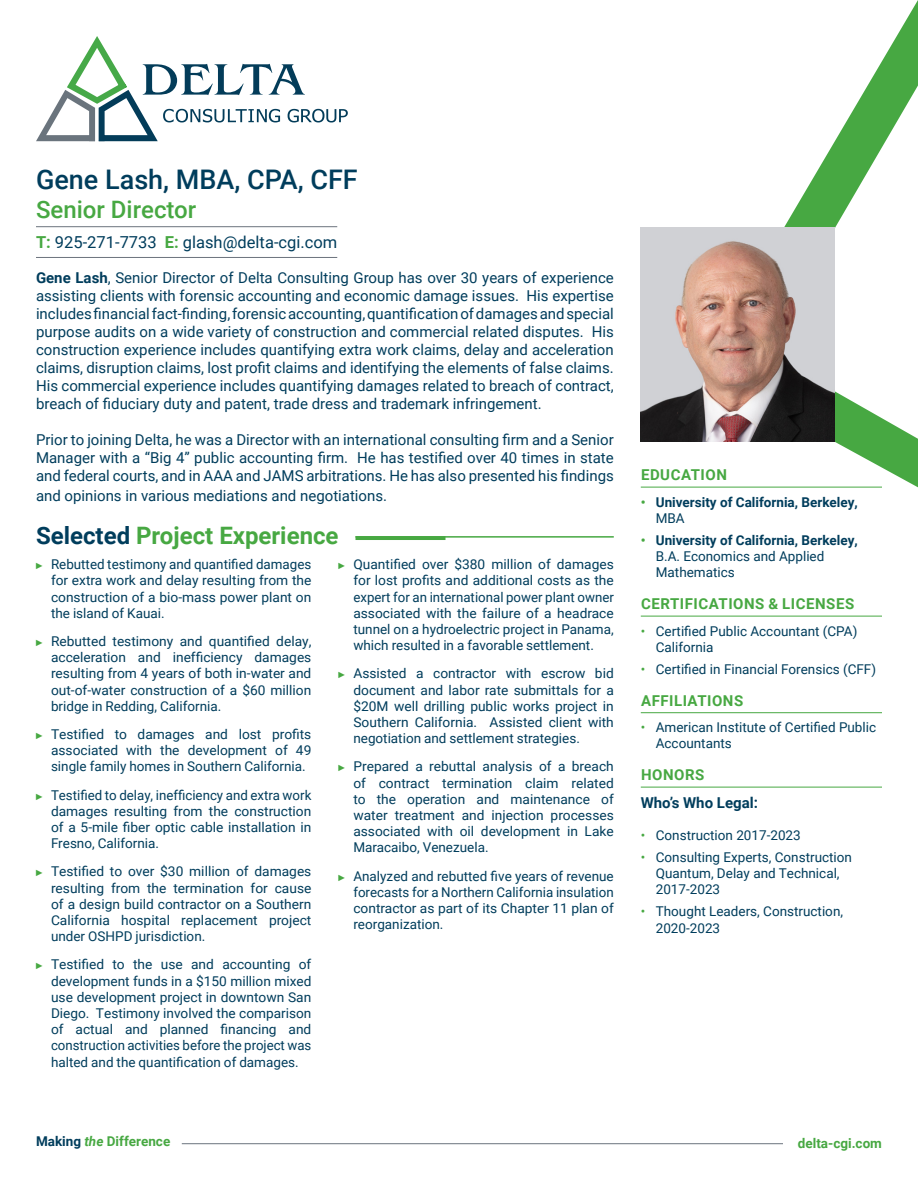
<style>
.page{position:relative;width:918px;height:1188px;background:#fff}
.page>*{position:absolute;margin:0;border:0;box-sizing:border-box;transform-origin:0 0}
.Person_Name_-_Aligned_Left{font:500 27px "Roboto";color:#003d5c}
.Section_Titles{font:700 24px "Roboto";color:#47a842}
.Job_Title{font:500 24px "Roboto";color:#47a842}
.Phone___Email{font:16.5px "Roboto";color:#003d5c}
.Overview{font:15px/18px "Roboto";color:#003d5c;text-align:justify}
.Right_Panel_Bold_Green_Title{font:700 15px "Roboto";letter-spacing:.035em;color:#47a842}
.Bold_Subtitle{font:700 15px "Roboto";color:#003d5c}
.t1{font:13.5px/16.2px "Roboto";color:#003d5c;text-align:justify}
.t2{font:700 13.5px/16.2px "Roboto";color:#003d5c}
.t3{font:700 13.5px "Roboto";color:#47a842}
.s1{font-weight:700;color:#47a842}
.s2{font-weight:700}
.s3{color:#003d5c}
.s4{font-family:"Arial Narrow";font-weight:700;font-size:9px;color:#47a842}
.s5{color:#47a842}
.s6{font-weight:400}
.s7{font-style:italic}
</style>
<div class="page">
<svg style="left:36px;top:36px;width:312px;height:105px"></svg>
<hr style="left:182px;top:1143px;width:601px;height:1px;background:#6b737d">
<hr style="left:356px;top:536px;width:90px;height:4px;background:#47a842">
<hr style="left:356px;top:536px;width:258px;height:2px;background:#47a842">
<svg style="left:701px;top:0;width:217px;height:487px"></svg>
<img style="left:641px;top:228px;width:194px;height:213px">
<hr style="left:641px;top:487px;width:241px;height:1px;background:#47a842">
<hr style="left:641px;top:616px;width:241px;height:1px;background:#47a842">
<hr style="left:641px;top:712px;width:241px;height:1px;background:#47a842">
<hr style="left:641px;top:787px;width:241px;height:1px;background:#47a842">
<hr style="left:36px;top:257px;width:301px;height:1px;background:#6b737d">
<hr style="left:36px;top:226px;width:301px;height:1px;background:#6b737d">
<p class="Person_Name_-_Aligned_Left" style="left:36px;top:161px;width:323px">Gene Lash, MBA, CPA, CFF</p>
<p class="Job_Title" style="left:36px;top:193px;width:162px">Senior Director</p>
<p class="Phone___Email" style="left:36px;top:231px;width:303px"><span class="s1">T:</span> 925-271-7733 <span class="s1">E:</span> glash@delta-cgi.com</p>
<p class="Overview" style="left:36px;top:268px;width:579px"><span class="s2">Gene Lash</span>, Senior Director of Delta Consulting Group has over 30 years of experience assisting clients with forensic accounting and economic damage issues. His expertise includes financial fact-finding, forensic accounting, quantification of damages and special purpose audits on a wide variety of construction and commercial related disputes. His construction experience includes quantifying extra work claims, delay and acceleration claims, disruption claims, lost profit claims and identifying the elements of false claims.<br>His commercial experience includes quantifying damages related to breach of contract, breach of fiduciary duty and patent, trade dress and trademark infringement.</p>
<p class="Overview" style="left:36px;top:430px;width:579px">Prior to joining Delta, he was a Director with an international consulting firm and a Senior Manager with a “Big 4” public accounting firm. He has testified over 40 times in state and federal courts, and in AAA and JAMS arbitrations. He has also presented his findings</p>
<p class="Overview" style="left:36px;top:486px;width:353px">and opinions in various mediations and negotiations.</p>
<p class="Section_Titles" style="left:36px;top:519px;width:304px"><span class="s3">Selected</span> Project Experience</p>
<p class="t1" style="left:51px;top:556px;width:262px;text-indent:-15px"><span class="s4">►</span> Rebutted testimony and quantified damages for extra work and delay resulting from the construction of a bio-mass power plant on the island of Kauai.</p>
<p class="t1" style="left:51px;top:633px;width:262px;text-indent:-15px"><span class="s4">►</span> Rebutted testimony and quantified delay, acceleration and inefficiency damages resulting from 4 years of both in-water and out-of-water construction of a $60 million bridge in Redding, California.</p>
<p class="t1" style="left:51px;top:726px;width:262px;text-indent:-15px"><span class="s4">►</span> Testified to damages and lost profits associated with the development of 49 single family homes in Southern California.</p>
<p class="t1" style="left:51px;top:786px;width:262px;text-indent:-15px"><span class="s4">►</span> Testified to delay, inefficiency and extra work damages resulting from the construction of a 5-mile fiber optic cable installation in Fresno, California.</p>
<p class="t1" style="left:51px;top:863px;width:262px;text-indent:-15px"><span class="s4">►</span> Testified to over $30 million of damages resulting from the termination for cause of a design build contractor on a Southern California hospital replacement project under OSHPD jurisdiction.</p>
<p class="t1" style="left:51px;top:956px;width:262px;text-indent:-15px"><span class="s4">►</span> Testified to the use and accounting of development funds in a $150 million mixed use development project in downtown San Diego. Testimony involved the comparison of actual and planned financing and construction activities before the project was halted and the quantification of damages.</p>
<p class="t1" style="left:353px;top:556px;width:262px;text-indent:-15px"><span class="s4">►</span> Quantified over $380 million of damages for lost profits and additional costs as the expert for an international power plant owner associated with the failure of a headrace tunnel on a hydroelectric project in Panama, which resulted in a favorable settlement.</p>
<p class="t1" style="left:353px;top:665px;width:262px;text-indent:-15px"><span class="s4">►</span> Assisted a contractor with escrow bid document and labor rate submittals for a $20M well drilling public works project in Southern California. Assisted client with negotiation and settlement strategies.</p>
<p class="t1" style="left:353px;top:758px;width:262px;text-indent:-15px"><span class="s4">►</span> Prepared a rebuttal analysis of a breach of contract termination claim related to the operation and maintenance of water treatment and injection processes associated with oil development in Lake Maracaibo, Venezuela.</p>
<p class="t1" style="left:353px;top:867px;width:262px;text-indent:-15px"><span class="s4">►</span> Analyzed and rebutted five years of revenue forecasts for a Northern California insulation contractor as part of its Chapter 11 plan of reorganization.</p>
<p class="Right_Panel_Bold_Green_Title" style="left:641px;top:464px;width:87px">EDUCATION</p>
<p class="t2" style="left:656px;top:493px;width:204px;text-indent:-15px"><span class="s5">•</span> University of California, Berkeley,<br><span class="s6">MBA</span></p>
<p class="t1" style="left:656px;top:532px;width:204px;text-align:left;text-indent:-15px"><span class="s1">•</span> <span class="s2">University of California, Berkeley,<br></span>B.A. Economics and Applied<br>Mathematics</p>
<p class="Right_Panel_Bold_Green_Title" style="left:641px;top:593px;width:215px">CERTIFICATIONS &amp; LICENSES</p>
<p class="t1" style="left:656px;top:622px;width:203px;text-indent:-15px"><span class="s5">•</span> Certified Public Accountant (CPA)<br>California</p>
<p class="t1" style="left:641px;top:661px;width:237px"><span class="s5">•</span> Certified in Financial Forensics (CFF)</p>
<p class="Right_Panel_Bold_Green_Title" style="left:641px;top:690px;width:104px">AFFILIATIONS</p>
<p class="t1" style="left:656px;top:719px;width:222px;text-indent:-15px"><span class="s5">•</span> American Institute of Certified Public<br>Accountants</p>
<p class="Right_Panel_Bold_Green_Title" style="left:641px;top:764px;width:65px">HONORS</p>
<p class="Bold_Subtitle" style="left:641px;top:793px;width:119px">Who’s Who Legal:</p>
<p class="t1" style="left:641px;top:826px;width:161px"><span class="s5">•</span> Construction 2017-2023</p>
<p class="t1" style="left:656px;top:848px;width:198px;text-align:left;text-indent:-15px"><span class="s5">•</span> Consulting Experts, Construction<br>Quantum, Delay and Technical,<br>2017-2023</p>
<p class="t1" style="left:656px;top:903px;width:189px;text-indent:-15px"><span class="s5">•</span> Thought Leaders, Construction,<br>2020-2023</p>
<p class="t3" style="left:36px;top:1132px;width:136px"><span class="s3">Making</span> <span class="s7">the</span> Difference</p>
<p class="t3" style="left:798px;top:1134px;width:86px">delta-cgi.com</p>
</div>
